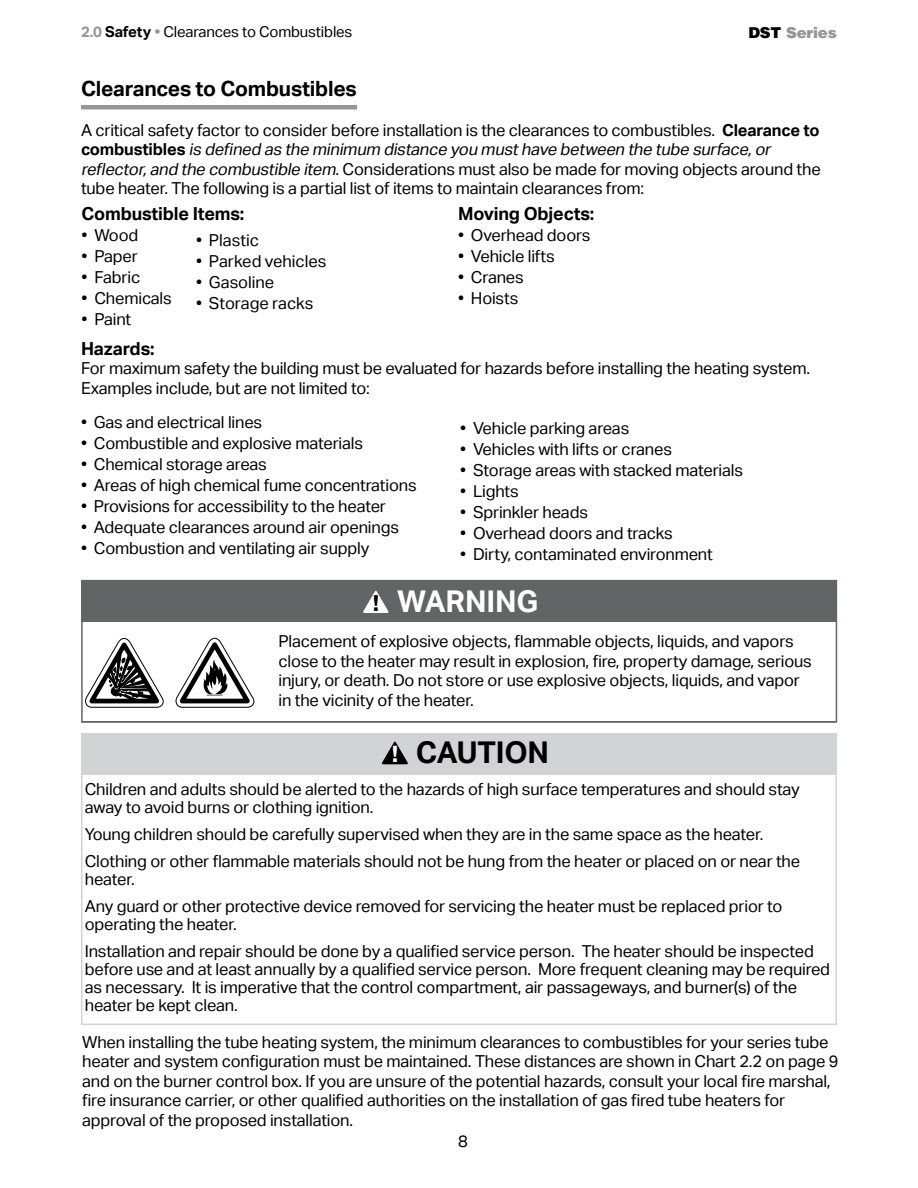
<style>
.page{position:relative;width:918px;height:1188px;background:#fff}
.page>*{position:absolute;margin:0;border:0;box-sizing:border-box;transform-origin:0 0}
.t1{font:700 30px "Aktiv Grotesk";letter-spacing:-.01em;color:#000}
.t2{font:700 30px "Aktiv Grotesk";letter-spacing:-.005em;color:#fff}
.t3{font:900 condensed 21.6px "Helvetica";color:#fff}
.t4{font:900 condensed 21.15px "Helvetica";color:#000}
.D__R__Body_Text{font:700 21px "Aktiv Grotesk";letter-spacing:-.01em;color:#000}
.D__R__Sub-head{font:700 18px "Aktiv Grotesk";letter-spacing:-.01em;color:#000}
.D__R__Body_Text-2{font:16.5px/19.5px "Aktiv Grotesk";letter-spacing:-.01em;color:#000}
.D__R__Body_Text-3{font:15px "Aktiv Grotesk";letter-spacing:-.01em;color:#000}
.t5{font:900 15px "Helvetica";letter-spacing:-.01em;color:#939598}
.s1{font-weight:700;color:#939598}
.s2{font-weight:700}
.s3{color:#000}
.s4{font-style:italic}
</style>
<div class="page">
<div style="left:81px;top:733px;width:756px;height:42px;background:#d1d3d4"></div>
<svg style="left:382px;top:742px;width:26px;height:22px"></svg>
<hr style="left:81px;top:105px;width:276px;height:4px;background:#939598">
<hr style="left:81px;top:721px;width:755px;height:2px;background:#636466">
<svg style="left:85px;top:638px;width:79px;height:70px"></svg>
<div style="left:81px;top:580px;width:756px;height:42px;background:#636466"></div>
<svg style="left:363px;top:591px;width:25px;height:22px"></svg>
<svg style="left:176px;top:638px;width:78px;height:70px"></svg>
<p class="D__R__Body_Text-3" style="left:81px;top:23px;width:273px"><span class="s1">2.0</span> <span class="s2">Safety</span> <span class="s1">•</span> Clearances to Combustibles</p>
<p class="t5" style="left:748px;top:23px;width:90px"><span class="s3">DST</span> Series</p>
<p class="D__R__Body_Text" style="left:81px;top:76px;width:277px">Clearances to Combustibles</p>
<p class="D__R__Body_Text-2" style="left:81px;top:120px;width:741px">A critical safety factor to consider before installation is the clearances to combustibles. <span class="s2">Clearance to c o m b u s t i b l e s</span> <span class="s4">isdefinedastheminimum distanceyoumusthavebetweenthetubesurface,or reflector,andthecombustibleitem</span>. Considerations must also be made for moving objects around the tube heater. The following is a partial list of items to maintain clearances from:</p>
<p class="D__R__Sub-head" style="left:82px;top:203px;width:164px">Combustible Items:</p>
<p class="D__R__Sub-head" style="left:458px;top:203px;width:138px">Moving Objects:</p>
<p class="D__R__Body_Text-2" style="left:82px;top:225px;width:58px">• Wood</p>
<p class="D__R__Body_Text-2" style="left:458px;top:225px;width:134px">• Overhead doors</p>
<p class="D__R__Body_Text-2" style="left:82px;top:246px;width:58px">• Paper</p>
<p class="D__R__Body_Text-2" style="left:458px;top:246px;width:98px">• Vehicle lifts</p>
<p class="D__R__Body_Text-2" style="left:82px;top:267px;width:60px">• Fabric</p>
<p class="D__R__Body_Text-2" style="left:458px;top:267px;width:67px">• Cranes</p>
<p class="D__R__Body_Text-2" style="left:82px;top:288px;width:92px">• Chemicals</p>
<p class="D__R__Body_Text-2" style="left:458px;top:288px;width:62px">• Hoists</p>
<p class="D__R__Body_Text-2" style="left:82px;top:309px;width:51px">• Paint</p>
<p class="D__R__Body_Text-2" style="left:196px;top:230px;width:64px">• Plastic</p>
<p class="D__R__Body_Text-2" style="left:196px;top:251px;width:132px">• Parked vehicles</p>
<p class="D__R__Body_Text-2" style="left:196px;top:272px;width:80px">• Gasoline</p>
<p class="D__R__Body_Text-2" style="left:196px;top:293px;width:119px">• Storage racks</p>
<p class="D__R__Sub-head" style="left:81px;top:338px;width:75px">Hazards:</p>
<p class="D__R__Body_Text-2" style="left:81px;top:359px;width:731px">For maximum safety the building must be evaluated for hazards before installing the heating system.<br>Examples include, but are not limited to:</p>
<p class="D__R__Body_Text-2" style="left:81px;top:413px;width:183px">• Gas and electrical lines</p>
<p class="D__R__Body_Text-2" style="left:81px;top:434px;width:284px">• Combustible and explosive materials</p>
<p class="D__R__Body_Text-2" style="left:81px;top:455px;width:187px">• Chemical storage areas</p>
<p class="D__R__Body_Text-2" style="left:81px;top:476px;width:337px">• Areas of high chemical fume concentrations</p>
<p class="D__R__Body_Text-2" style="left:81px;top:497px;width:307px">• Provisions for accessibility to the heater</p>
<p class="D__R__Body_Text-2" style="left:81px;top:518px;width:320px">• Adequate clearances around air openings</p>
<p class="D__R__Body_Text-2" style="left:81px;top:539px;width:290px">• Combustion and ventilating air supply</p>
<p class="D__R__Body_Text-2" style="left:460px;top:418px;width:171px">• Vehicle parking areas</p>
<p class="D__R__Body_Text-2" style="left:460px;top:439px;width:213px">• Vehicles with lifts or cranes</p>
<p class="D__R__Body_Text-2" style="left:460px;top:460px;width:284px">• Storage areas with stacked materials</p>
<p class="D__R__Body_Text-2" style="left:460px;top:481px;width:60px">• Lights</p>
<p class="D__R__Body_Text-2" style="left:460px;top:502px;width:129px">• Sprinkler heads</p>
<p class="D__R__Body_Text-2" style="left:460px;top:523px;width:214px">• Overhead doors and tracks</p>
<p class="D__R__Body_Text-2" style="left:460px;top:545px;width:254px">• Dirty, contaminated environment</p>
<p class="t4" style="left:372px;top:590px;width:9px">!</p>
<p class="t2" style="left:397px;top:584px;width:143px">WARNING</p>
<p class="D__R__Body_Text-2" style="left:278px;top:632px;width:535px">Placement of explosive objects, flammable objects, liquids, and vapors close to the heater may result in explosion, fire, property damage, serious injury, or death. Do not store or use explosive objects, liquids, and vapor in the vicinity of the heater.</p>
<p class="t3" style="left:391px;top:741px;width:9px">!</p>
<p class="t1" style="left:416px;top:736px;width:135px">CAUTION</p>
<p class="D__R__Body_Text-2" style="left:85px;top:780px;width:717px;line-height:18px">Children and adults should be alerted to the hazards of high surface temperatures and should stay away to avoid burns or clothing ignition.</p>
<p class="D__R__Body_Text-2" style="left:85px;top:825px;width:680px">Young children should be carefully supervised when they are in the same space as the heater.</p>
<p class="D__R__Body_Text-2" style="left:85px;top:852px;width:717px;line-height:18px">Clothing or other flammable materials should not be hung from the heater or placed on or near the heater.</p>
<p class="D__R__Body_Text-2" style="left:85px;top:897px;width:699px;line-height:18px">Any guard or other protective device removed for servicing the heater must be replaced prior to operating the heater.</p>
<p class="D__R__Body_Text-2" style="left:85px;top:942px;width:747px;line-height:18px">Installation and repair should be done by a qualified service person. The heater should be inspected before use and at least annually by a qualified service person. More frequent cleaning may be required as necessary. It is imperative that the control compartment, air passageways, and burner(s) of the heater be kept clean.</p>
<p class="D__R__Body_Text-2" style="left:82px;top:1032px;width:758px">When installing the tube heating system, the minimum clearances to combustibles for your series tube heater and system configuration must be maintained. These distances are shown in Chart 2.2 on page 9 and on the burner control box. If you are unsure of the potential hazards, consult your local fire marshal, fire insurance carrier, or other qualified authorities on the installation of gas fired tube heaters for approval of the proposed installation.</p>
<p class="D__R__Body_Text-2" style="left:458px;top:1131px;width:11px">8</p>
</div>
